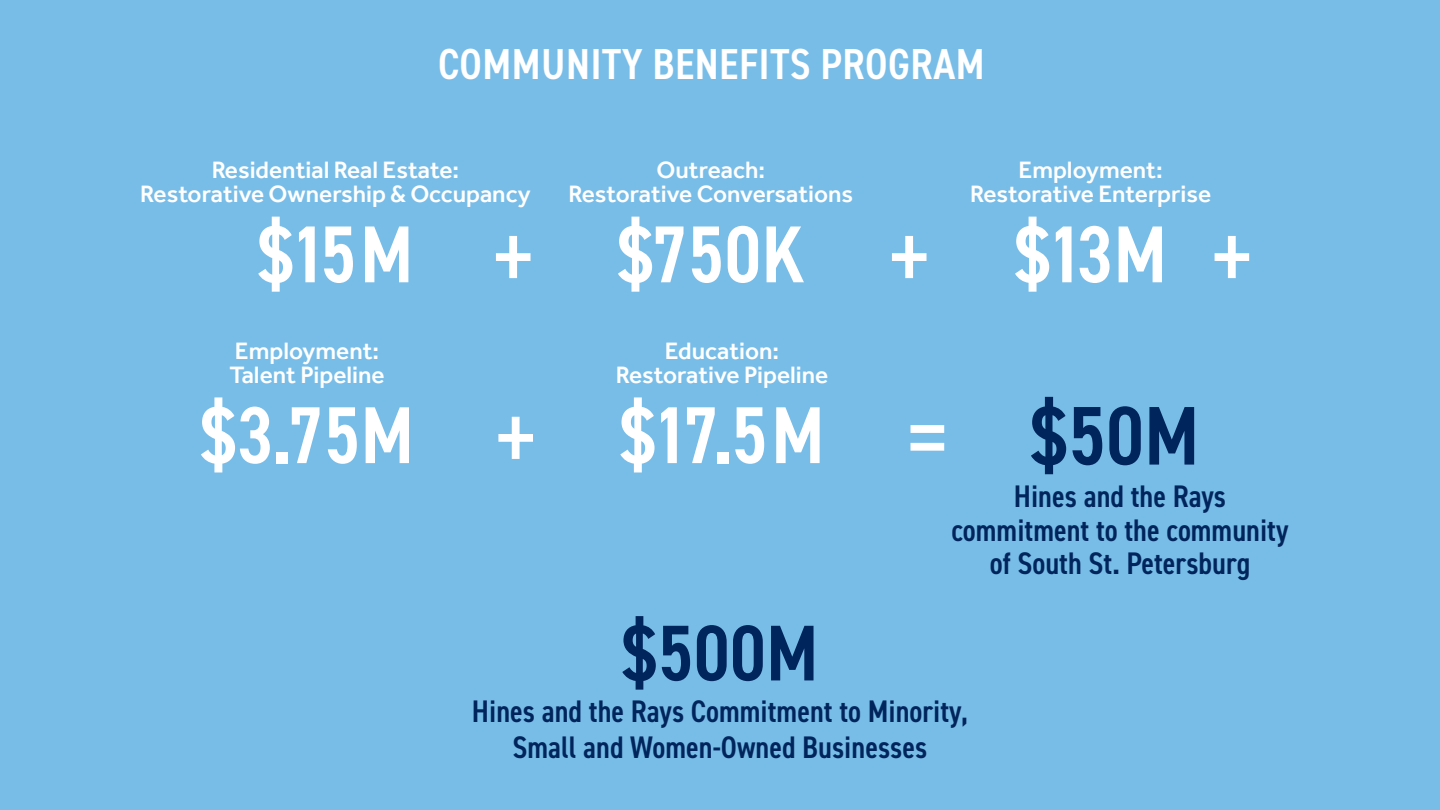
<style>
.page{position:relative;width:1440px;height:810px;background:#78bde8}
.page>*{position:absolute;margin:0;border:0;box-sizing:border-box;transform-origin:0 0}
.Numbers{font:condensed 108.38px "DIN2014";color:#fff}
.t1{font:600 condensed 83.38px "DIN2014";color:#00255d}
.Numbers-2{font:600 condensed 80.88px "DIN2014";color:#fff}
.t2{font:600 condensed 79.25px "DIN2014";color:#00255d}
.t3{font:600 condensed 43.5px "DIN2014";letter-spacing:.01em;color:#fff}
.t4{font:600 condensed 31.25px/33.4px "DIN2014";color:#00255d;text-align:center}
.t5{font:500 24.38px/24px "Effra";color:#fff}
</style>
<div class="page">
<p class="t3" style="left:438px;top:35px;width:548px">COMMUNITY BENEFITS PROGRAM</p>
<p class="t5" style="left:656px;top:158px;width:110px">Outreach:</p>
<p class="t5" style="left:568px;top:182px;width:286px">Restorative Conversations</p>
<p class="Numbers-2" style="left:617px;top:201px;width:189px">$750K</p>
<p class="t5" style="left:212px;top:158px;width:249px">Residential Real Estate:</p>
<p class="t5" style="left:140px;top:182px;width:392px">Restorative Ownership &amp; Occupancy</p>
<p class="Numbers-2" style="left:257px;top:201px;width:158px">$15M</p>
<p class="t5" style="left:1019px;top:158px;width:146px">Employment:</p>
<p class="t5" style="left:970px;top:182px;width:243px">Restorative Enterprise</p>
<p class="Numbers-2" style="left:1014px;top:201px;width:155px">$13M</p>
<p class="Numbers" style="left:491px;top:186px;width:45px">+</p>
<p class="Numbers" style="left:1210px;top:186px;width:45px">+</p>
<p class="Numbers" style="left:887px;top:186px;width:45px">+</p>
<p class="t5" style="left:229px;top:339px;width:157px">Employment:<br>Talent Pipeline</p>
<p class="Numbers-2" style="left:200px;top:381px;width:216px">$3.75M</p>
<p class="t5" style="left:665px;top:339px;width:116px">Education:</p>
<p class="t5" style="left:616px;top:363px;width:214px">Restorative Pipeline</p>
<p class="Numbers-2" style="left:619px;top:381px;width:207px">$17.5M</p>
<p class="Numbers" style="left:494px;top:367px;width:45px">+</p>
<p class="Numbers" style="left:905px;top:367px;width:45px">=</p>
<p class="t1" style="left:1030px;top:380px;width:171px">$50M</p>
<p class="t4" style="left:951px;top:479px;width:339px">Hines and the Rays commitment to the community of South St. Petersburg</p>
<p class="t2" style="left:621px;top:600px;width:199px">$500M</p>
<p class="t4" style="left:472px;top:692px;width:498px;line-height:36.5px">Hines and the Rays Commitment to Minority,<br>Small and Women-Owned Businesses</p>
</div>
